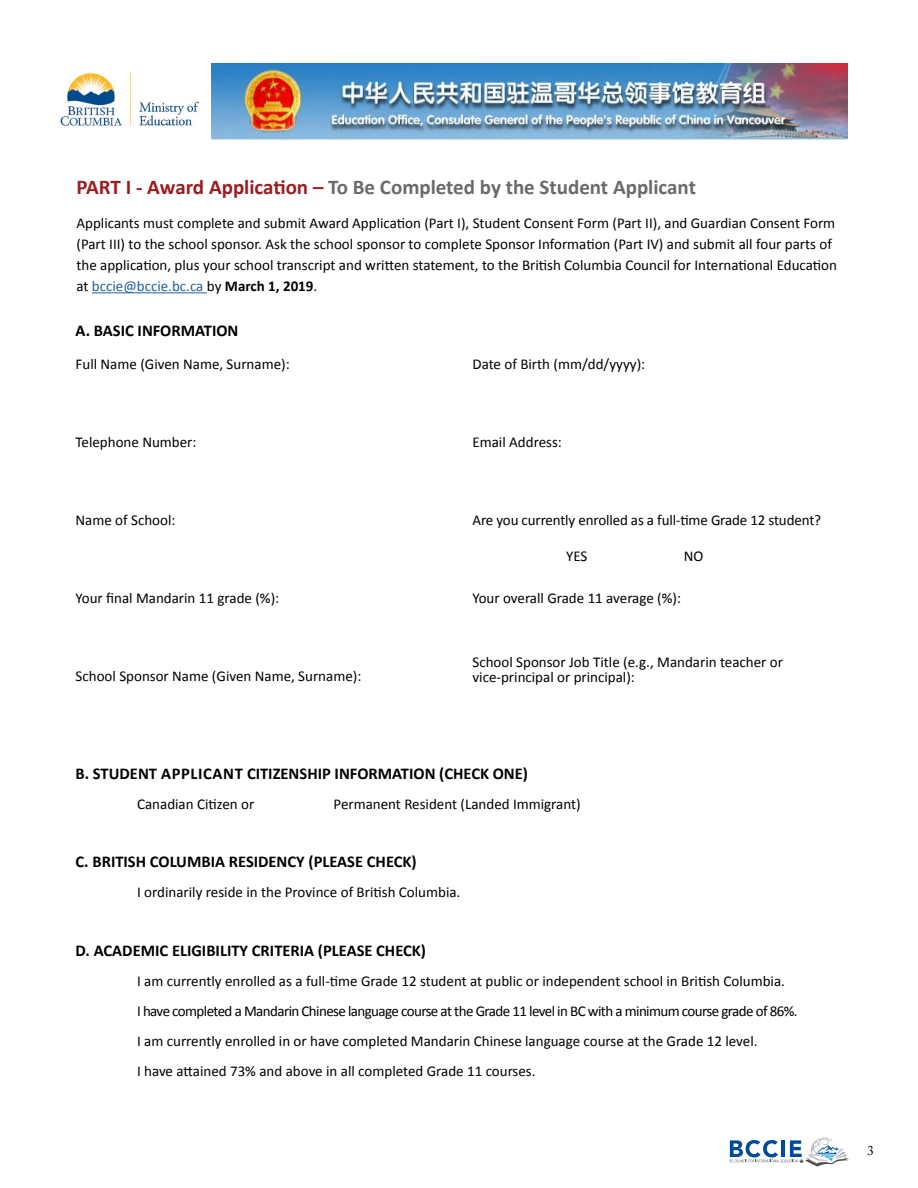
<style>
.page{position:relative;width:918px;height:1188px;background:#fff}
.page>*{position:absolute;margin:0;border:0;box-sizing:border-box;transform-origin:0 0}
.t1{font:700 21px "Calibri";color:#696a6a}
.t2{font:700 16.5px "Calibri";color:#000}
.t3{font:15px/21px "Calibri";color:#000}
.t4{font:15px "Calibri";color:#000101}
.t5{font:13.5px "Adobe Caslon Pro";color:#000}
.s1{color:#9c1c1f}
.s2{color:#215e9e}
.s3{font-weight:700}
.s4{color:#000}
</style>
<div class="page">
<svg style="left:730px;top:1138px;width:119px;height:29px"></svg>
<img style="left:60px;top:72px;width:139px;height:54px">
<img style="left:212px;top:63px;width:636px;height:77px">
<hr style="left:92px;top:292px;width:115px;height:1px;background:#215e9e">
<h1 class="t1" style="left:76px;top:173px;width:621px"><span class="s1">PART I - Award Application –</span> To Be Completed by the Student Applicant</h1>
<p class="t3" style="left:76px;top:213px;width:762px">Applicants must complete and submit Award Application (Part I), Student Consent Form (Part II), and Guardian Consent Form (Part III) to the school sponsor. Ask the school sponsor to complete Sponsor Information (Part IV) and submit all four parts of the application, plus your school transcript and written statement, to the British Columbia Council for International Education at <span class="s2">bccie@bccie.bc.ca</span> by <span class="s3">March 1, 2019</span>.</p>
<p class="t2" style="left:76px;top:320px;width:164px">A. BASIC INFORMATION</p>
<p class="t3" style="left:76px;top:353px;width:216px">Full Name (Given Name, Surname):</p>
<p class="t4" style="left:473px;top:354px;width:174px"><span class="s4">Da</span>te of Birth (mm/dd/yyyy):</p>
<p class="t3" style="left:76px;top:432px;width:122px">Telephone Number:</p>
<p class="t3" style="left:473px;top:432px;width:91px">Email Address:</p>
<p class="t3" style="left:76px;top:510px;width:101px">Name of School:</p>
<p class="t3" style="left:473px;top:510px;width:350px">Are you currently enrolled as a full-time Grade 12 student?</p>
<p class="t3" style="left:566px;top:545px;width:23px">YES</p>
<p class="t3" style="left:684px;top:545px;width:21px">NO</p>
<p class="t3" style="left:76px;top:587px;width:205px">Your final Mandarin 11 grade (%):</p>
<p class="t3" style="left:473px;top:588px;width:210px">Your overall Grade 11 average (%):</p>
<p class="t3" style="left:76px;top:666px;width:287px">School Sponsor Name (Given Name, Surname):</p>
<p class="t3" style="left:473px;top:655px;width:312px;line-height:15px">School Sponsor Job Title (e.g., Mandarin teacher or vice-principal or principal):</p>
<p class="t2" style="left:76px;top:763px;width:454px">B. STUDENT APPLICANT CITIZENSHIP INFORMATION (CHECK ONE)</p>
<p class="t3" style="left:137px;top:793px;width:119px">Canadian Citizen or</p>
<p class="t3" style="left:334px;top:793px;width:249px">Permanent Resident (Landed Immigrant)</p>
<p class="t2" style="left:76px;top:851px;width:343px">C. BRITISH COLUMBIA RESIDENCY (PLEASE CHECK)</p>
<p class="t3" style="left:137px;top:882px;width:325px">I ordinarily reside in the Province of British Columbia.</p>
<p class="t2" style="left:76px;top:940px;width:352px">D. ACADEMIC ELIGIBILITY CRITERIA (PLEASE CHECK)</p>
<p class="t3" style="left:137px;top:966px;width:662px;line-height:30px">I am currently enrolled as a full-time Grade 12 student at public or independent school in British Columbia.<br>I have completed a Mandarin Chinese language course at the Grade 11 level in BC with a minimum course grade of 86%.<br>I am currently enrolled in or have completed Mandarin Chinese language course at the Grade 12 level.<br>I have attained 73% and above in all completed Grade 11 courses.</p>
<p class="t5" style="left:867px;top:1142px;width:8px">3</p>
</div>
